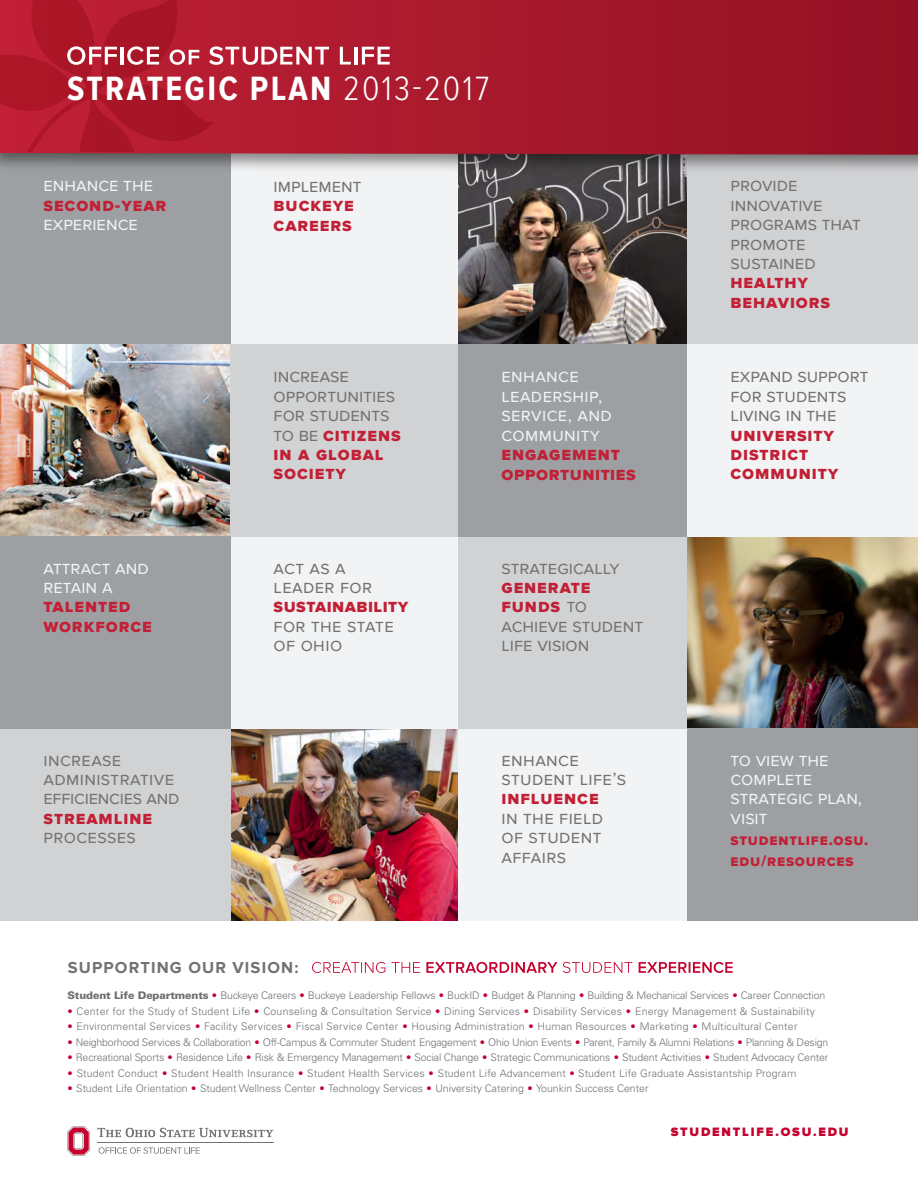
<style>
.page{position:relative;width:918px;height:1188px;background:#fff}
.page>*{position:absolute;margin:0;border:0;box-sizing:border-box;transform-origin:0 0}
.t1{font:700 34.95px "Proxima Nova Cond";letter-spacing:.065em;color:#fff}
.t2{font:18.45px/19.4px "Proxima Nova";color:#717271}
.t3{font:18.45px/19.4px "Proxima Nova Extrabld";letter-spacing:.05em;color:#c22036}
.t4{font:18.45px/19.4px "Proxima Nova";letter-spacing:.02em;color:#717271}
.t5{font:18.45px/19.4px "Proxima Nova";color:#f2f3f4}
.t6{font:18.45px/19.4px "Proxima Nova";letter-spacing:.02em;color:#f2f3f4}
.t7{font:18.45px/19.4px "Proxima Nova Extrabld";letter-spacing:.03em;color:#c22036}
.t8{font:18.45px "Proxima Nova Extrabld";letter-spacing:.025em;color:#c22036}
.t9{font:700 16.5px "Proxima Nova";letter-spacing:.07em;color:#717271}
.t10{font:15.6px/20.9px "Proxima Nova Extrabld";letter-spacing:.05em;color:#c22036}
.t11{font:900 12.6px "Proxima Nova";letter-spacing:.145em;color:#c5002e}
.t12{font:300 10.5px "Univers LT Std";letter-spacing:.02em;color:#6f7170}
.t13{font:300 10.5px "Univers LT Std";color:#6f7170}
.t14{font:300 10.5px "Univers LT Std";letter-spacing:-.02em;color:#6f7170}
.s1{font-weight:300}
.s2{font-family:"Proxima Nova";color:#717271}
.s3{font-weight:900}
.s4{font-weight:900;color:#c5002e}
</style>
<div class="page">
<img style="left:458px;top:179px;width:229px;height:165px">
<img style="left:0;top:344px;width:230px;height:192px">
<img style="left:687px;top:536px;width:231px;height:192px">
<img style="left:231px;top:728px;width:227px;height:192px">
<div style="left:687px;top:152px;width:231px;height:192px;background:#d1d2d4"></div>
<div style="left:0;top:728px;width:231px;height:192px;background:#d1d2d4"></div>
<div style="left:230px;top:152px;width:228px;height:192px;background:#f2f3f4"></div>
<div style="left:231px;top:536px;width:227px;height:192px;background:#f2f3f4"></div>
<div style="left:458px;top:728px;width:229px;height:192px;background:#f2f3f4"></div>
<div style="left:687px;top:344px;width:231px;height:192px;background:#f2f3f4"></div>
<div style="left:458px;top:536px;width:229px;height:192px;background:#d1d2d4"></div>
<div style="left:230px;top:344px;width:228px;height:192px;background:#d1d2d4"></div>
<div style="left:458px;top:344px;width:229px;height:192px;background:#9d9fa2"></div>
<div style="left:687px;top:728px;width:231px;height:192px;background:#9d9fa2"></div>
<div style="left:0;top:536px;width:230px;height:192px;background:#9d9fa2"></div>
<div style="left:0;top:152px;width:230px;height:192px;background:#9d9fa2"></div>
<svg style="left:99px;top:1147px;width:101px;height:7px"></svg>
<svg style="left:67px;top:1126px;width:23px;height:30px"></svg>
<hr style="left:97px;top:1142px;width:177px;height:1px;background:#717271">
<svg style="left:97px;top:1128px;width:176px;height:9px"></svg>
<img style="left:0;top:155px;width:918px;height:24px">
<svg style="left:0;top:0;width:918px;height:155px;background:#a0172a"></svg>
<svg style="left:0;top:0;width:329px;height:152px;background:#b42234"></svg>
<svg style="left:340px;top:47px;width:11px;height:18px"></svg>
<hr style="left:354px;top:47px;width:3px;height:18px;background:#fff">
<svg style="left:362px;top:47px;width:28px;height:18px"></svg>
<svg style="left:312px;top:962px;width:421px;height:11px"></svg>
<h1 class="t1" style="left:67px;top:69px;width:423px">STRATEGIC PLAN <span class="s1">2013-2017</span></h1>
<h2 class="t5" style="left:43px;top:176px;width:111px">ENHANCE THE</h2>
<h2 class="t3" style="left:43px;top:195px;width:124px">SECOND-YEAR</h2>
<h2 class="t5" style="left:43px;top:215px;width:96px">EXPERIENCE</h2>
<h2 class="t2" style="left:274px;top:176px;width:89px">IMPLEMENT</h2>
<h2 class="t3" style="left:274px;top:196px;width:82px">BUCKEYE<br>CAREERS</h2>
<h2 class="t2" style="left:731px;top:176px;width:132px">PROVIDE<br>INNOVATIVE<br>PROGRAMS THAT<br>PROMOTE<br>SUSTAINED</h2>
<h2 class="t3" style="left:731px;top:273px;width:101px">HEALTHY<br>BEHAVIORS</h2>
<h2 class="t2" style="left:274px;top:367px;width:123px">INCREASE<br>OPPORTUNITIES<br>FOR STUDENTS</h2>
<h2 class="t3" style="left:274px;top:425px;width:129px"><span class="s2">TO BE</span> CITIZENS<br>IN A GLOBAL<br>SOCIETY</h2>
<h2 class="t6" style="left:501px;top:367px;width:112px">ENHANCE<br>LEADERSHIP,<br>SERVICE, AND<br>COMMUNITY</h2>
<h2 class="t7" style="left:501px;top:445px;width:136px">ENGAGEMENT<br>OPPORTUNITIES</h2>
<h2 class="t2" style="left:731px;top:367px;width:139px">EXPAND SUPPORT<br>FOR STUDENTS<br>LIVING IN THE</h2>
<h2 class="t3" style="left:731px;top:425px;width:109px">UNIVERSITY<br>DISTRICT<br>COMMUNITY</h2>
<h2 class="t5" style="left:44px;top:558px;width:107px">ATTRACT AND<br>RETAIN A</h2>
<h2 class="t3" style="left:43px;top:597px;width:110px">TALENTED<br>WORKFORCE</h2>
<h2 class="t4" style="left:274px;top:558px;width:100px">ACT AS A<br>LEADER FOR</h2>
<h2 class="t8" style="left:274px;top:596px;width:136px">SUSTAINABILITY</h2>
<h2 class="t4" style="left:274px;top:616px;width:122px">FOR THE STATE<br>OF OHIO</h2>
<h2 class="t2" style="left:501px;top:558px;width:120px">STRATEGICALLY</h2>
<h2 class="t3" style="left:501px;top:578px;width:91px">GENERATE<br>FUNDS <span class="s2">TO</span></h2>
<h2 class="t2" style="left:501px;top:616px;width:143px">ACHIEVE STUDENT<br>LIFE VISION</h2>
<h2 class="t4" style="left:44px;top:750px;width:138px">INCREASE<br>ADMINISTRATIVE<br>EFFICIENCIES AND</h2>
<h2 class="t3" style="left:43px;top:809px;width:110px">STREAMLINE</h2>
<h2 class="t4" style="left:43px;top:828px;width:94px">PROCESSES</h2>
<h2 class="t4" style="left:501px;top:750px;width:126px">ENHANCE<br>STUDENT LIFE’S</h2>
<h2 class="t3" style="left:501px;top:789px;width:99px">INFLUENCE</h2>
<h2 class="t2" style="left:501px;top:808px;width:103px;text-align:justify">IN THE FIELD OF STUDENT AFFAIRS</h2>
<h2 class="t5" style="left:731px;top:750px;width:133px">TO VIEW THE<br>COMPLETE<br>STRATEGIC PLAN,<br>VISIT</h2>
<h3 class="t10" style="left:731px;top:829px;width:139px">STUDENTLIFE.OSU.<br>EDU/RESOURCES</h3>
<h3 class="t9" style="left:68px;top:958px;width:232px">SUPPORTING OUR VISION:</h3>
<p class="t13" style="left:68px;top:989px;width:759px"><span class="s3">Student Life Departments</span> <span class="s4">•</span> Buckeye Careers <span class="s4">•</span> Buckeye Leadership Fellows <span class="s4">•</span> BuckID <span class="s4">•</span> Budget &amp; Planning <span class="s4">•</span> Building &amp; Mechanical Services <span class="s4">•</span> Career Connection</p>
<p class="t12" style="left:67px;top:1005px;width:749px"><span class="s4">•</span> Center for the Study of Student Life <span class="s4">•</span> Counseling &amp; Consultation Service <span class="s4">•</span> Dining Services <span class="s4">•</span> Disability Services <span class="s4">•</span> Energy Management &amp; Sustainability</p>
<p class="t12" style="left:68px;top:1020px;width:732px"><span class="s4">•</span> Environmental Services <span class="s4">•</span> Facility Services <span class="s4">•</span> Fiscal Service Center <span class="s4">•</span> Housing Administration <span class="s4">•</span> Human Resources <span class="s4">•</span> Marketing <span class="s4">•</span> Multicultural Center</p>
<p class="t14" style="left:68px;top:1036px;width:762px"><span class="s4">•</span> Neighborhood Services &amp; Collaboration <span class="s4">•</span> Off-Campus &amp; Commuter Student Engagement <span class="s4">•</span> Ohio Union Events <span class="s4">•</span> Parent, Family &amp; Alumni Relations <span class="s4">•</span> Planning &amp; Design</p>
<p class="t13" style="left:68px;top:1051px;width:762px"><span class="s4">•</span> Recreational Sports <span class="s4">•</span> Residence Life <span class="s4">•</span> Risk &amp; Emergency Management <span class="s4">•</span> Social Change <span class="s4">•</span> Strategic Communications <span class="s4">•</span> Student Activities <span class="s4">•</span> Student Advocacy Center</p>
<p class="t12" style="left:68px;top:1067px;width:730px"><span class="s4">•</span> Student Conduct <span class="s4">•</span> Student Health Insurance <span class="s4">•</span> Student Health Services <span class="s4">•</span> Student Life Advancement <span class="s4">•</span> Student Life Graduate Assistantship Program</p>
<p class="t13" style="left:68px;top:1082px;width:583px"><span class="s4">•</span> Student Life Orientation <span class="s4">•</span> Student Wellness Center <span class="s4">•</span> Technology Services <span class="s4">•</span> University Catering <span class="s4">•</span> Younkin Success Center</p>
<p class="t11" style="left:671px;top:1125px;width:179px">STUDENTLIFE.OSU.EDU</p>
</div>
